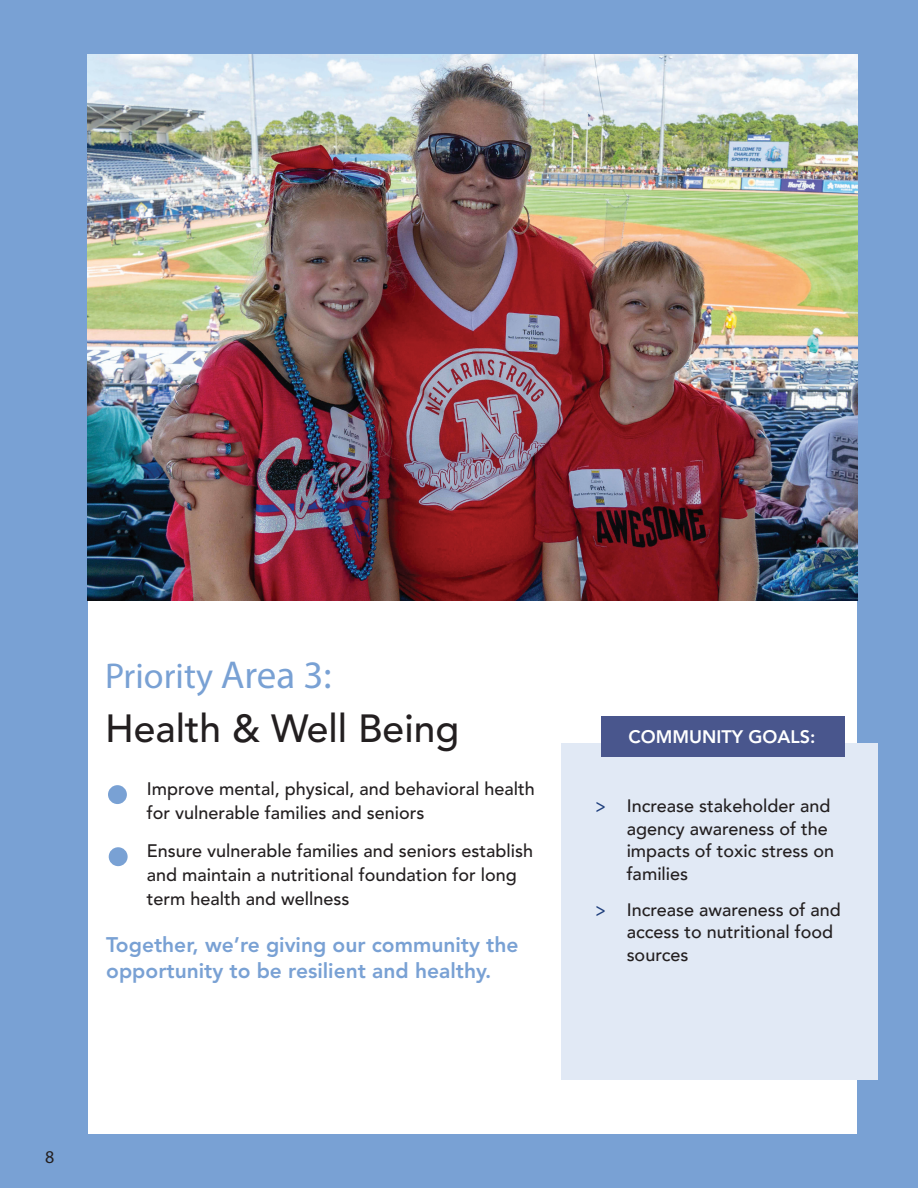
<style>
.page{position:relative;width:918px;height:1188px;background:#79a1d4}
.page>*{position:absolute;margin:0;border:0;box-sizing:border-box;transform-origin:0 0}
.t1{font:500 39px "Avenir LT Std";color:#231f20}
.t2{font:36px "Myriad Pro";color:#79a1d4}
.t3{font:800 21px/25.2px "Avenir LT Std";color:#79a1d4}
.t4{font:500 18px/24px "Avenir LT Std";color:#231f20}
.t5{font:500 18px/22.5px "Avenir";color:#231f20}
.t6{font:800 18px "Avenir LT Std";color:#fff}
.t7{font:18px "Myriad Pro";color:#231f20}
.s1{font-size:39px}
.s2{font-family:"Acumin Pro";font-weight:400;color:#1d3d7b}
</style>
<div class="page">
<div style="left:88px;top:56px;width:768px;height:1078px;background:#fff"></div>
<div style="left:561px;top:743px;width:317px;height:337px;background:#e1e9f5"></div>
<div style="left:602px;top:716px;width:243px;height:41px;background:#49568d"></div>
<img style="left:87px;top:54px;width:770px;height:546px">
<div style="left:108px;top:785px;width:19px;height:19px;background:#79a1d4;border-radius:50%"></div>
<div style="left:109px;top:847px;width:19px;height:19px;background:#79a1d4;border-radius:50%"></div>
<h2 class="t2" style="left:105px;top:654px;width:228px">Priority <span class="s1">Area 3:</span></h2>
<h1 class="t1" style="left:105px;top:706px;width:356px">Health &amp; Well Being</h1>
<p class="t4" style="left:147px;top:777px;width:390px">Improve mental, physical, and behavioral health for vulnerable families and seniors</p>
<p class="t4" style="left:147px;top:839px;width:388px">Ensure vulnerable families and seniors establish and maintain a nutritional foundation for long term health and wellness</p>
<p class="t3" style="left:106px;top:932px;width:414px">Together, we’re giving our community the opportunity to be resilient and healthy.</p>
<p class="t6" style="left:629px;top:726px;width:188px">COMMUNITY GOALS:</p>
<p class="t5" style="left:627px;top:794px;width:209px;text-indent:-32px"><span class="s2">&gt;</span> Increase stakeholder and agency awareness of the impacts of toxic stress on families</p>
<p class="t5" style="left:627px;top:897px;width:216px;text-indent:-32px"><span class="s2">&gt;</span> Increase awareness of and access to nutritional food sources</p>
<p class="t7" style="left:28px;top:1146px;width:28px">8 8</p>
</div>
